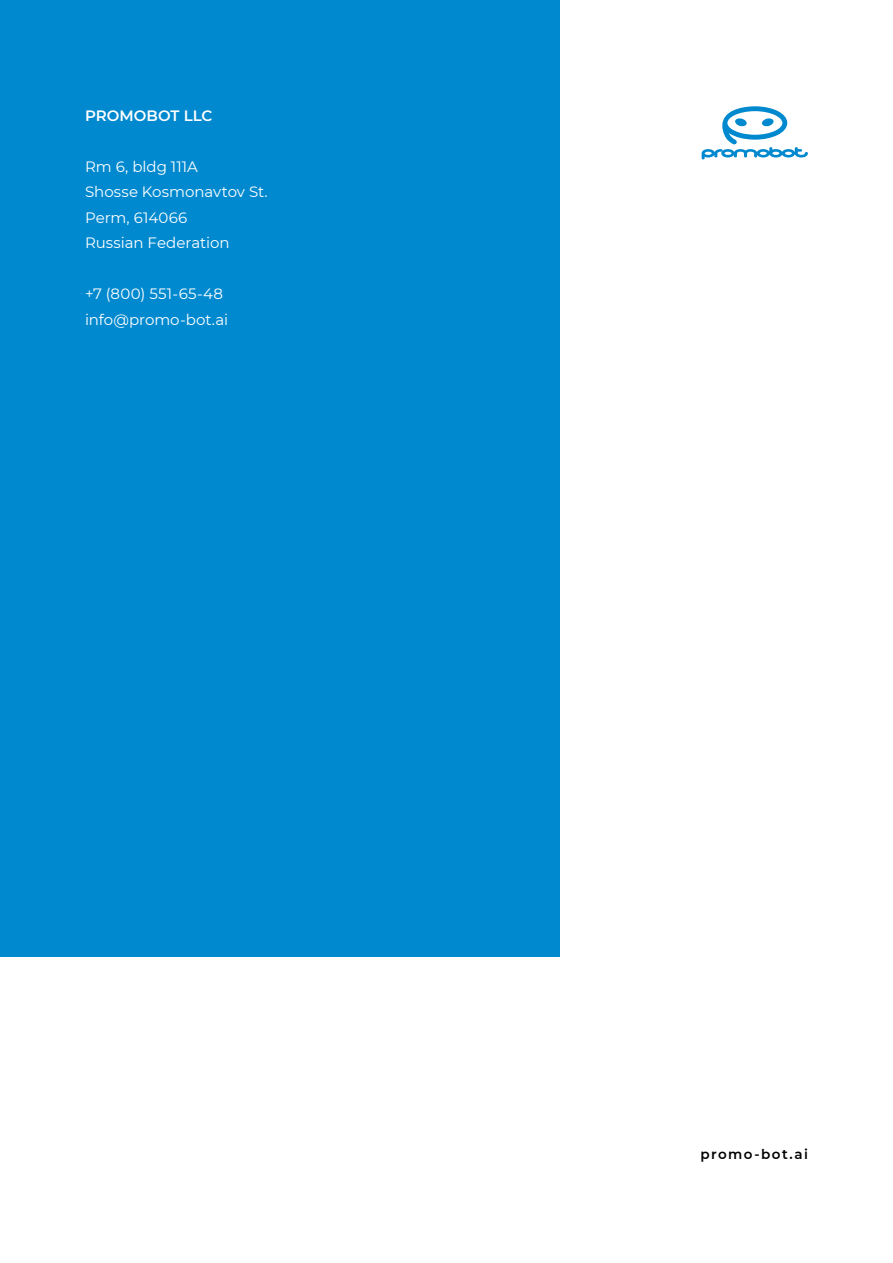
<style>
.page{position:relative;width:893px;height:1263px;background:#fff}
.page>*{position:absolute;margin:0;border:0;box-sizing:border-box;transform-origin:0 0}
.t1{font:15px/25.5px "Montserrat";color:#fff}
.t2{font:600 15px "Montserrat";letter-spacing:.005em;color:#fff}
.t3{font:600 13.5px "Montserrat";letter-spacing:.105em;color:#000}
</style>
<div class="page">
<div style="left:0;top:0;width:560px;height:957px;background:#0089cf"></div>
<svg style="left:702px;top:106px;width:106px;height:53px"></svg>
<p class="t2" style="left:85px;top:105px;width:129px">PROMOBOT LLC</p>
<p class="t1" style="left:85px;top:153px;width:184px">Rm 6, bldg 111A<br>Shosse Kosmonavtov St.<br>Perm, 614066<br>Russian Federation</p>
<p class="t1" style="left:85px;top:281px;width:144px">+7 (800) 551-65-48 info@promo-bot.ai</p>
<p class="t3" style="left:700px;top:1145px;width:109px">promo-bot.ai</p>
</div>
